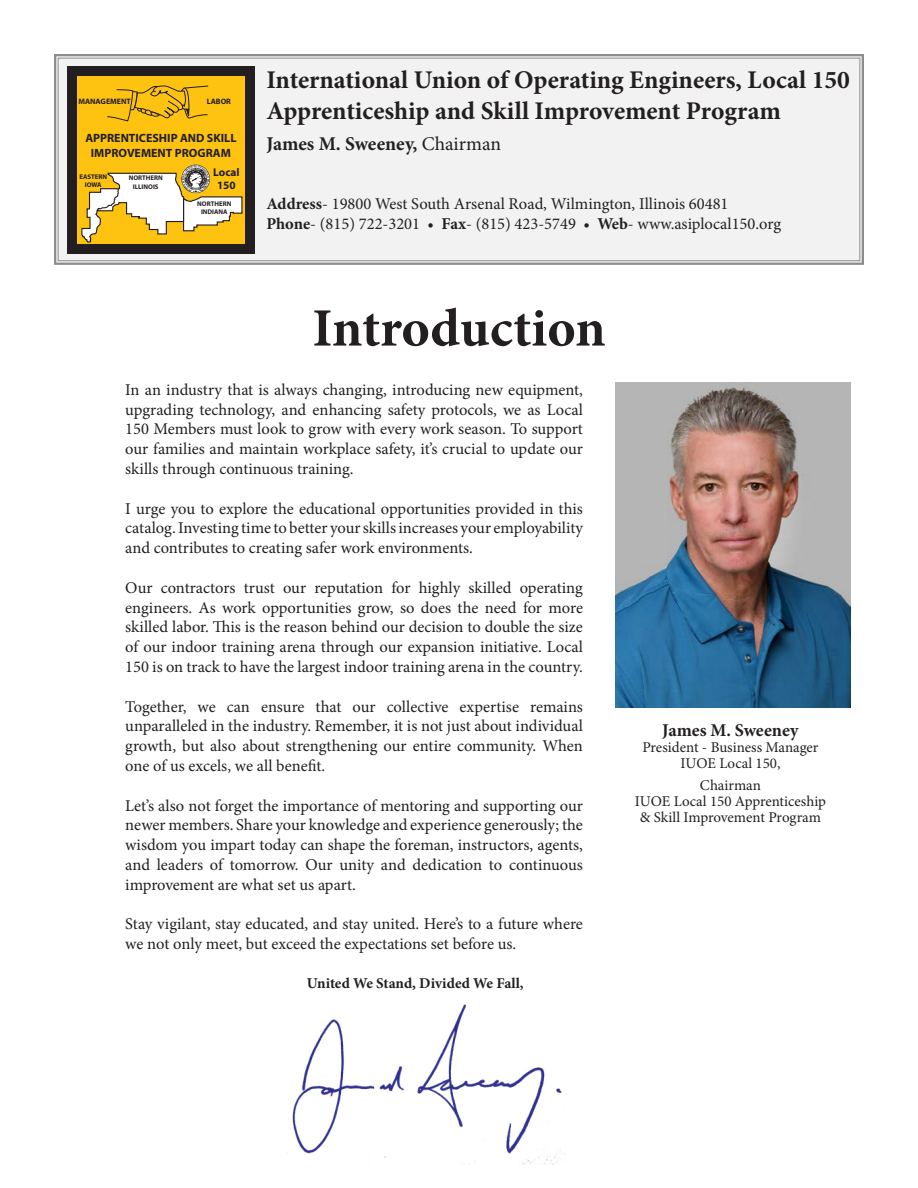
<style>
.page{position:relative;width:918px;height:1188px;background:#fff}
.page>*{position:absolute;margin:0;border:0;box-sizing:border-box;transform-origin:0 0}
.t1{font:700 54px "Minion Pro";letter-spacing:-.005em;color:#231f20}
.Paragraph_Body{font:700 25.5px "Minion Pro";letter-spacing:-.005em;color:#231f20}
.Paragraph_Body-2{font:700 19.5px "Minion Pro";color:#231f20}
.t2{font:700 18px "Minion Pro";color:#231f20}
.Paragraph_Body-3{font:16.5px/19.8px "Minion Pro";color:#231f20;text-align:justify}
.t3{font:15px "Minion Pro";color:#231f20}
.t4{font:700 15px "Minion Pro";color:#231f20}
.t5{font:700 12px/14.4px "Myriad Pro";color:#231f20;text-align:center}
.t6{font:700 11.25px/13.5px "Myriad Pro";color:#231f20;text-align:center}
.t7{font:700 7.8px "Myriad Pro";color:#231f20}
.t8{font:700 6.75px/8.1px "Myriad Pro";color:#231f20;text-align:center}
.s1{font-weight:400}
.s2{font-weight:700}
</style>
<div class="page">
<img style="left:287px;top:1004px;width:278px;height:160px">
<svg style="left:54px;top:54px;width:810px;height:211px"></svg>
<div style="left:67px;top:67px;width:188px;height:187px;background:#231f20"></div>
<div style="left:77px;top:76px;width:168px;height:168px;background:#fec210"></div>
<svg style="left:107px;top:85px;width:102px;height:37px"></svg>
<img style="left:616px;top:383px;width:235px;height:324px">
<svg style="left:81px;top:165px;width:162px;height:78px"></svg>
<p class="t7" style="left:78px;top:96px;width:54px">MANAGEMENT</p>
<p class="t7" style="left:207px;top:96px;width:26px">LABOR</p>
<p class="t5" style="left:85px;top:131px;width:153px">APPRENTICESHIP AND SKILL<br>IMPROVEMENT PROGRAM</p>
<p class="t6" style="left:213px;top:165px;width:28px">Local<br>150</p>
<p class="t8" style="left:79px;top:173px;width:29px">EASTERN<br>IOWA</p>
<p class="t8" style="left:129px;top:174px;width:36px">NORTHERN<br>ILLINOIS</p>
<p class="t8" style="left:197px;top:199px;width:36px">NORTHERN<br>INDIANA</p>
<p class="Paragraph_Body" style="left:266px;top:62px;width:585px">International Union of Operating Engineers, Local 150</p>
<p class="Paragraph_Body" style="left:266px;top:93px;width:516px">Apprenticeship and Skill Improvement Program</p>
<p class="Paragraph_Body-2" style="left:266px;top:130px;width:236px">James M. Sweeney, <span class="s1">Chairman</span></p>
<p class="Paragraph_Body-3" style="left:266px;top:194px;width:464px"><span class="s2">Address</span>- 19800 West South Arsenal Road, Wilmington, Illinois 60481</p>
<p class="Paragraph_Body-3" style="left:266px;top:214px;width:516px"><span class="s2">Phone</span>- (815) 722-3201 • <span class="s2">Fax</span>- (815) 423-5749 • <span class="s2">Web</span>- www.asiplocal150.org</p>
<p class="t1" style="left:312px;top:290px;width:295px">Introduction</p>
<p class="Paragraph_Body-3" style="left:125px;top:380px;width:459px">In an industry that is always changing, introducing new equipment, upgrading technology, and enhancing safety protocols, we as Local 150 Members must look to grow with every work season. To support our families and maintain workplace safety, it’s crucial to update our skills through continuous training.</p>
<p class="Paragraph_Body-3" style="left:125px;top:499px;width:459px">I urge you to explore the educational opportunities provided in this catalog. Investing time to better your skills increases your employability and contributes to creating safer work environments.</p>
<p class="Paragraph_Body-3" style="left:125px;top:578px;width:459px">Our contractors trust our reputation for highly skilled operating engineers. As work opportunities grow, so does the need for more skilled labor. This is the reason behind our decision to double the size of our indoor training arena through our expansion initiative. Local 150 is on track to have the largest indoor training arena in the country.</p>
<p class="Paragraph_Body-3" style="left:125px;top:697px;width:459px">Together, we can ensure that our collective expertise remains unparalleled in the industry. Remember, it is not just about individual growth, but also about strengthening our entire community. When one of us excels, we all benefit.</p>
<p class="Paragraph_Body-3" style="left:125px;top:796px;width:459px">Let’s also not forget the importance of mentoring and supporting our newer members. Share your knowledge and experience generously; the wisdom you impart today can shape the foreman, instructors, agents, and leaders of tomorrow. Our unity and dedication to continuous improvement are what set us apart.</p>
<p class="Paragraph_Body-3" style="left:125px;top:914px;width:459px">Stay vigilant, stay educated, and stay united. Here’s to a future where we not only meet, but exceed the expectations set before us.</p>
<p class="t4" style="left:307px;top:972px;width:219px">United We Stand, Divided We Fall,</p>
<p class="t2" style="left:662px;top:717px;width:138px">James M. Sweeney</p>
<p class="t3" style="left:642px;top:737px;width:178px">President - Business Manager</p>
<p class="t3" style="left:680px;top:753px;width:102px">IUOE Local 150,</p>
<p class="t3" style="left:700px;top:775px;width:62px">Chairman</p>
<p class="t3" style="left:635px;top:791px;width:193px">IUOE Local 150 Apprenticeship</p>
<p class="t3" style="left:640px;top:807px;width:183px">&amp; Skill Improvement Program</p>
</div>
